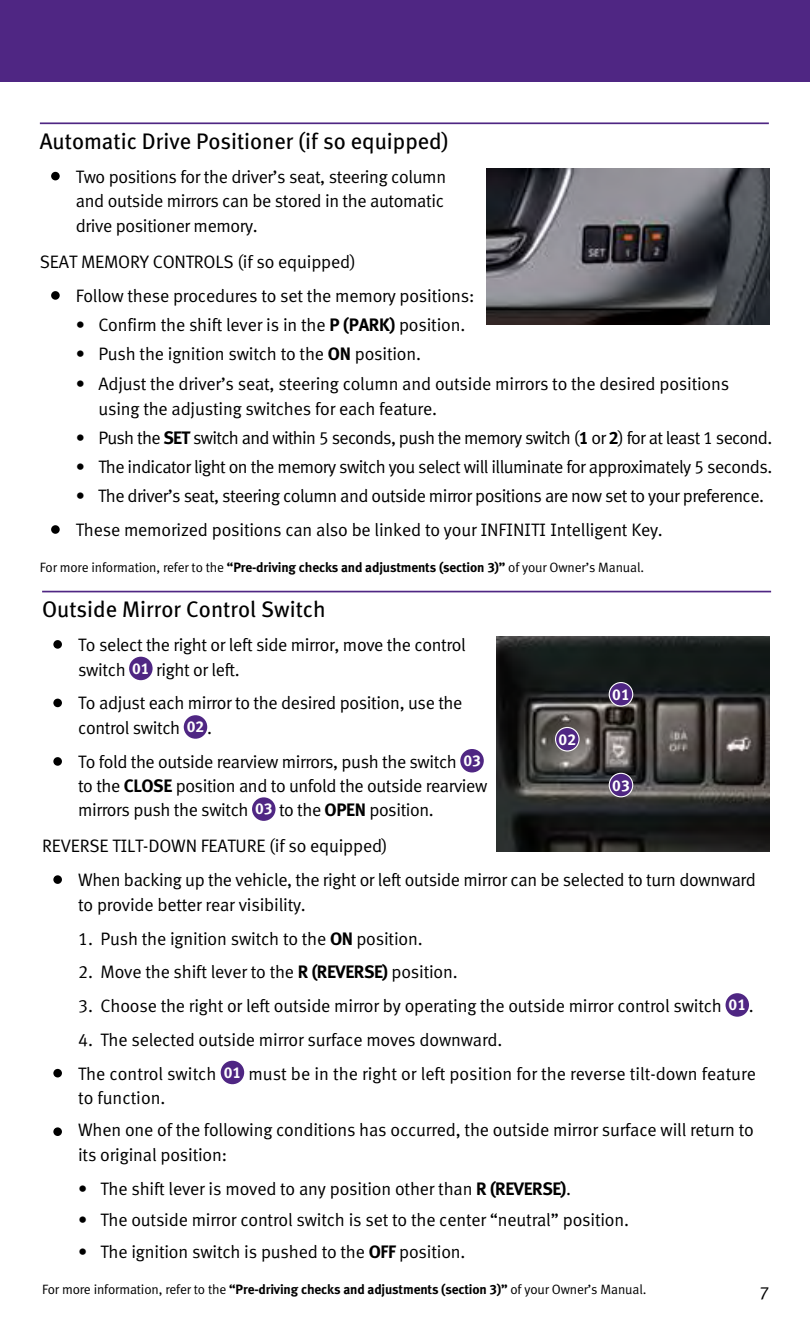
<style>
.page{position:relative;width:810px;height:1337px;background:#fff}
.page>*{position:absolute;margin:0;border:0;box-sizing:border-box;transform-origin:0 0}
.t1{font:22.5px "Infiniti Meta";color:#000}
.t2{font:18px/24.8px "Infiniti Meta Normal";letter-spacing:-.01em;color:#000}
.t3{font:18px/33.8px "Infiniti Meta Normal";letter-spacing:-.03em;color:#000}
.t4{font:18px "Infiniti Meta Normal";letter-spacing:-.04em;color:#000}
.t5{font:700 15.75px "Infiniti Meta";color:#fff}
.t6{font:13.5px "Infiniti Meta Normal";letter-spacing:-.01em;color:#000}
.s1{font-family:"Infiniti Meta";font-weight:700}
.s2{font-family:"Infiniti Meta";font-weight:700;font-size:15.75px;color:#fff}
</style>
<div class="page">
<div style="left:0;top:0;width:810px;height:82px;background:#4f2683"></div>
<hr style="left:40px;top:122px;width:729px;height:2px;background:#4f2683">
<div style="left:51px;top:172px;width:9px;height:8px;background:#000;border-radius:50%"></div>
<div style="left:51px;top:291px;width:9px;height:9px;background:#000;border-radius:50%"></div>
<div style="left:51px;top:525px;width:9px;height:9px;background:#000;border-radius:50%"></div>
<hr style="left:42px;top:591px;width:729px;height:1px;background:#4f2683">
<div style="left:53px;top:640px;width:9px;height:8px;background:#000;border-radius:50%"></div>
<div style="left:129px;top:656px;width:24px;height:24px;background:#4f2683;border-radius:50%"></div>
<div style="left:53px;top:698px;width:9px;height:9px;background:#000;border-radius:50%"></div>
<div style="left:184px;top:715px;width:23px;height:23px;background:#4f2683;border-radius:50%"></div>
<div style="left:53px;top:757px;width:9px;height:8px;background:#000;border-radius:50%"></div>
<div style="left:460px;top:749px;width:24px;height:23px;background:#4f2683;border-radius:50%"></div>
<div style="left:252px;top:797px;width:24px;height:24px;background:#4f2683;border-radius:50%"></div>
<div style="left:53px;top:875px;width:9px;height:9px;background:#000;border-radius:50%"></div>
<div style="left:726px;top:993px;width:23px;height:23px;background:#4f2683;border-radius:50%"></div>
<svg style="left:53px;top:1068px;width:9px;height:9px"></svg>
<div style="left:221px;top:1060px;width:23px;height:24px;background:#4f2683;border-radius:50%"></div>
<div style="left:53px;top:1127px;width:9px;height:9px;background:#000;border-radius:50%"></div>
<img style="left:486px;top:169px;width:284px;height:156px">
<img style="left:496px;top:637px;width:274px;height:214px">
<div style="left:609px;top:682px;width:24px;height:24px;background:#4f2683;border-radius:50%"></div>
<div style="left:609px;top:682px;width:24px;height:24px;border:1px solid #fff;border-radius:50%"></div>
<div style="left:556px;top:727px;width:23px;height:24px;background:#4f2683;border-radius:50%"></div>
<div style="left:555px;top:727px;width:25px;height:24px;border:1px solid #fff;border-radius:50%"></div>
<div style="left:609px;top:773px;width:24px;height:24px;background:#4f2683;border-radius:50%"></div>
<div style="left:609px;top:772px;width:24px;height:25px;border:1px solid #fff;border-radius:50%"></div>
<p class="t1" style="left:40px;top:128px;width:410px">Automatic Drive Positioner (if so equipped)</p>
<p class="t2" style="left:76px;top:164px;width:372px">Two positions for the driver’s seat, steering column and outside mirrors can be stored in the automatic drive positioner memory.</p>
<p class="t2" style="left:76px;top:245px;width:400px;line-height:33.8px;text-indent:-36px">SEAT MEMORY CONTROLS (if so equipped)<br>Follow these procedures to set the memory positions:</p>
<p class="t2" style="left:76px;top:312px;width:391px">• Confirm the shift lever is in the <span class="s1">P (PARK)</span> position.</p>
<p class="t2" style="left:76px;top:342px;width:347px">• Push the ignition switch to the <span class="s1">ON</span> position.</p>
<p class="t2" style="left:98px;top:371px;width:632px;text-indent:-22px">• Adjust the driver’s seat, steering column and outside mirrors to the desired positions using the adjusting switches for each feature.</p>
<p class="t4" style="left:76px;top:427px;width:698px">• Push the <span class="s1">SET</span> switch and within 5 seconds, push the memory switch (<span class="s1">1</span> or <span class="s1">2</span>) for at least 1 second.</p>
<p class="t3" style="left:76px;top:450px;width:698px">• The indicator light on the memory switch you select will illuminate for approximately 5 seconds.</p>
<p class="t3" style="left:76px;top:479px;width:690px">• The driver’s seat, steering column and outside mirror positions are now set to your preference.<br>These memorized positions can also be linked to your INFINITI Intelligent Key.</p>
<p class="t6" style="left:40px;top:559px;width:606px">For more information, refer to the <span class="s1">“Pre-driving checks and adjustments (section 3)”</span> of your Owner’s Manual.</p>
<p class="t1" style="left:42px;top:596px;width:285px">Outside Mirror Control Switch</p>
<p class="t2" style="left:78px;top:632px;width:389px">To select the right or left side mirror, move the control switch <span class="s2">01</span> right or left.</p>
<p class="t2" style="left:78px;top:690px;width:386px">To adjust each mirror to the desired position, use the control switch <span class="s2">02</span> .</p>
<p class="t2" style="left:78px;top:749px;width:411px;line-height:24.1px">To fold the outside rearview mirrors, push the switch <span class="s2">03 </span>to the <span class="s1">CLOSE</span> position and to unfold the outside rearview mirrors push the switch <span class="s2">03</span> to the <span class="s1">OPEN</span> position.</p>
<p class="t2" style="left:78px;top:829px;width:679px;line-height:33.8px;text-indent:-36px">REVERSE TILT-DOWN FEATURE (if so equipped)<br>When backing up the vehicle, the right or left outside mirror can be selected to turn downward</p>
<p class="t2" style="left:78px;top:892px;width:229px">to provide better rear visibility.</p>
<p class="t2" style="left:78px;top:925px;width:346px">1. Push the ignition switch to the <span class="s1">ON</span> position.</p>
<p class="t2" style="left:78px;top:959px;width:381px">2. Move the shift lever to the <span class="s1">R (REVERSE)</span> position.</p>
<p class="t2" style="left:78px;top:993px;width:677px">3. Choose the right or left outside mirror by operating the outside mirror control switch <span class="s2">01</span> .</p>
<p class="t2" style="left:78px;top:1022px;width:679px;line-height:33.8px">4. The selected outside mirror surface moves downward.<br>The control switch <span class="s2">01</span> must be in the right or left position for the reverse tilt-down feature</p>
<p class="t2" style="left:78px;top:1082px;width:677px;line-height:31.5px">to function.<br>When one of the following conditions has occurred, the outside mirror surface will return to</p>
<p class="t2" style="left:78px;top:1141px;width:150px">its original position:</p>
<p class="t2" style="left:78px;top:1175px;width:494px">• The shift lever is moved to any position other than <span class="s1">R (REVERSE)</span>.</p>
<p class="t2" style="left:78px;top:1207px;width:552px">• The outside mirror control switch is set to the center “neutral” position.</p>
<p class="t2" style="left:78px;top:1238px;width:389px">• The ignition switch is pushed to the <span class="s1">OFF</span> position.</p>
<p class="t6" style="left:42px;top:1281px;width:606px">For more information, refer to the <span class="s1">“Pre-driving checks and adjustments (section 3)”</span> of your Owner’s Manual.</p>
<p class="t5" style="left:612px;top:685px;width:19px">01</p>
<p class="t5" style="left:559px;top:730px;width:19px">02</p>
<p class="t5" style="left:612px;top:776px;width:19px">03</p>
<p class="t2" style="left:759px;top:1280px;width:12px">7</p>
</div>
